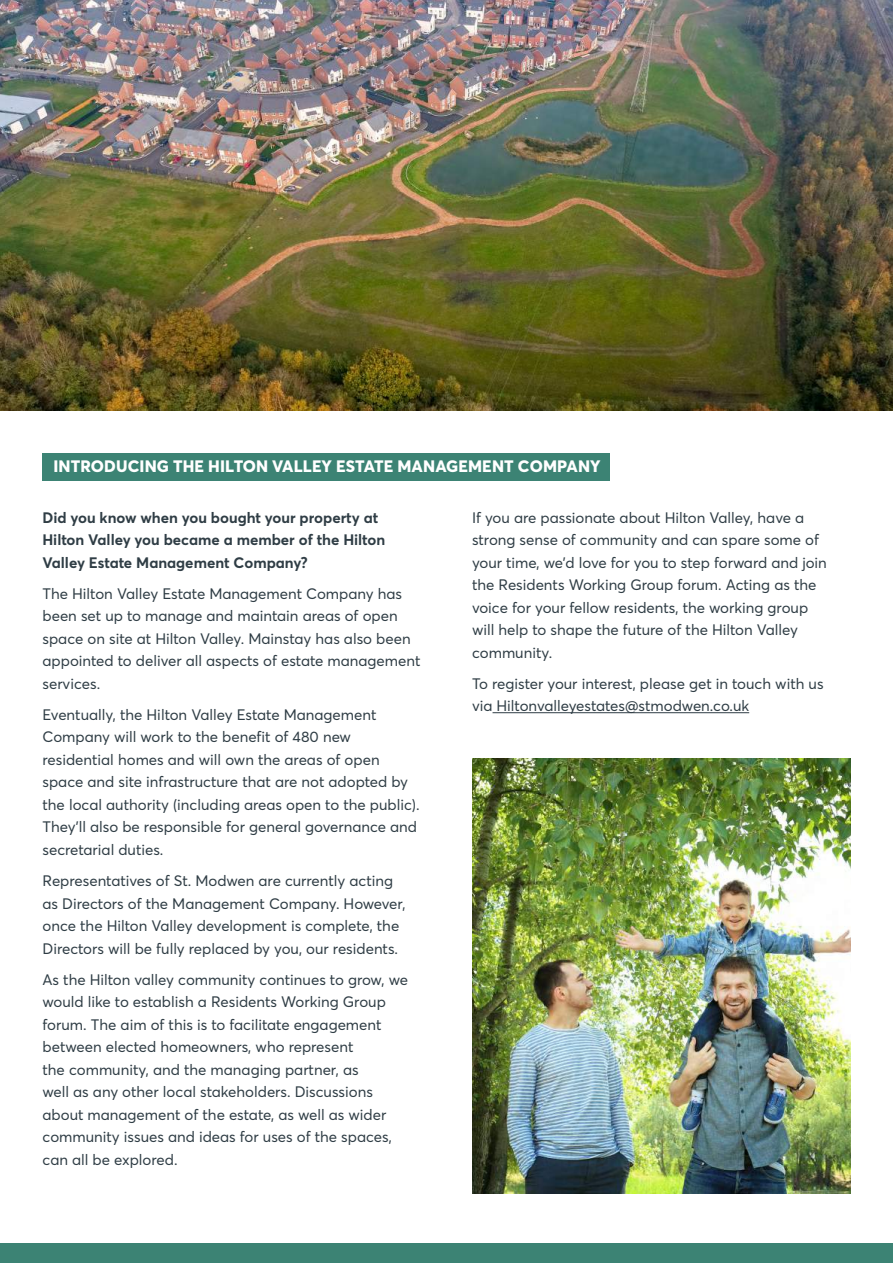
<style>
.page{position:relative;width:893px;height:1263px;background:#fff}
.page>*{position:absolute;margin:0;border:0;box-sizing:border-box;transform-origin:0 0}
.t1{font:800 16.35px "Averta Std";letter-spacing:.01em;color:#fff}
.t2{font:15px/22.5px "Averta Std";color:#2f3d45}
.t3{font:700 15px/22.5px "Averta Std";color:#2f3d45}
</style>
<div class="page">
<div style="left:43px;top:453px;width:567px;height:28px;background:#3c8374"></div>
<hr style="left:493px;top:712px;width:256px;height:1px;background:#2f3d45">
<img style="left:0;top:0;width:893px;height:410px">
<div style="left:0;top:1243px;width:893px;height:20px;background:#3c8374"></div>
<img style="left:472px;top:758px;width:378px;height:436px">
<p class="t1" style="left:53px;top:455px;width:549px">INTRODUCING THE HILTON VALLEY ESTATE MANAGEMENT COMPANY</p>
<p class="t3" style="left:43px;top:506px;width:344px">Did you know when you bought your property at<br>Hilton Valley you became a member of the Hilton<br>Valley Estate Management Company?</p>
<p class="t2" style="left:43px;top:582px;width:379px">The Hilton Valley Estate Management Company has been set up to manage and maintain areas of open space on site at Hilton Valley. Mainstay has also been appointed to deliver all aspects of estate management services.</p>
<p class="t2" style="left:43px;top:703px;width:379px">Eventually, the Hilton Valley Estate Management Company will work to the benefit of 480 new residential homes and will own the areas of open space and site infrastructure that are not adopted by the local authority (including areas open to the public).<br>They’ll also be responsible for general governance and secretarial duties.</p>
<p class="t2" style="left:43px;top:869px;width:365px">Representatives of St. Modwen are currently acting as Directors of the Management Company. However, once the Hilton Valley development is complete, the Directors will be fully replaced by you, our residents.</p>
<p class="t2" style="left:43px;top:967px;width:367px">As the Hilton valley community continues to grow, we would like to establish a Residents Working Group forum. The aim of this is to facilitate engagement between elected homeowners, who represent<br>the community, and the managing partner, as<br>well as any other local stakeholders. Discussions about management of the estate, as well as wider community issues and ideas for uses of the spaces, can all be explored.</p>
<p class="t2" style="left:472px;top:506px;width:356px">If you are passionate about Hilton Valley, have a strong sense of community and can spare some of your time, we’d love for you to step forward and join the Residents Working Group forum. Acting as the voice for your fellow residents, the working group will help to shape the future of the Hilton Valley community.</p>
<p class="t2" style="left:472px;top:672px;width:353px">To register your interest, please get in touch with us via Hiltonvalleyestates@stmodwen.co.uk</p>
</div>
